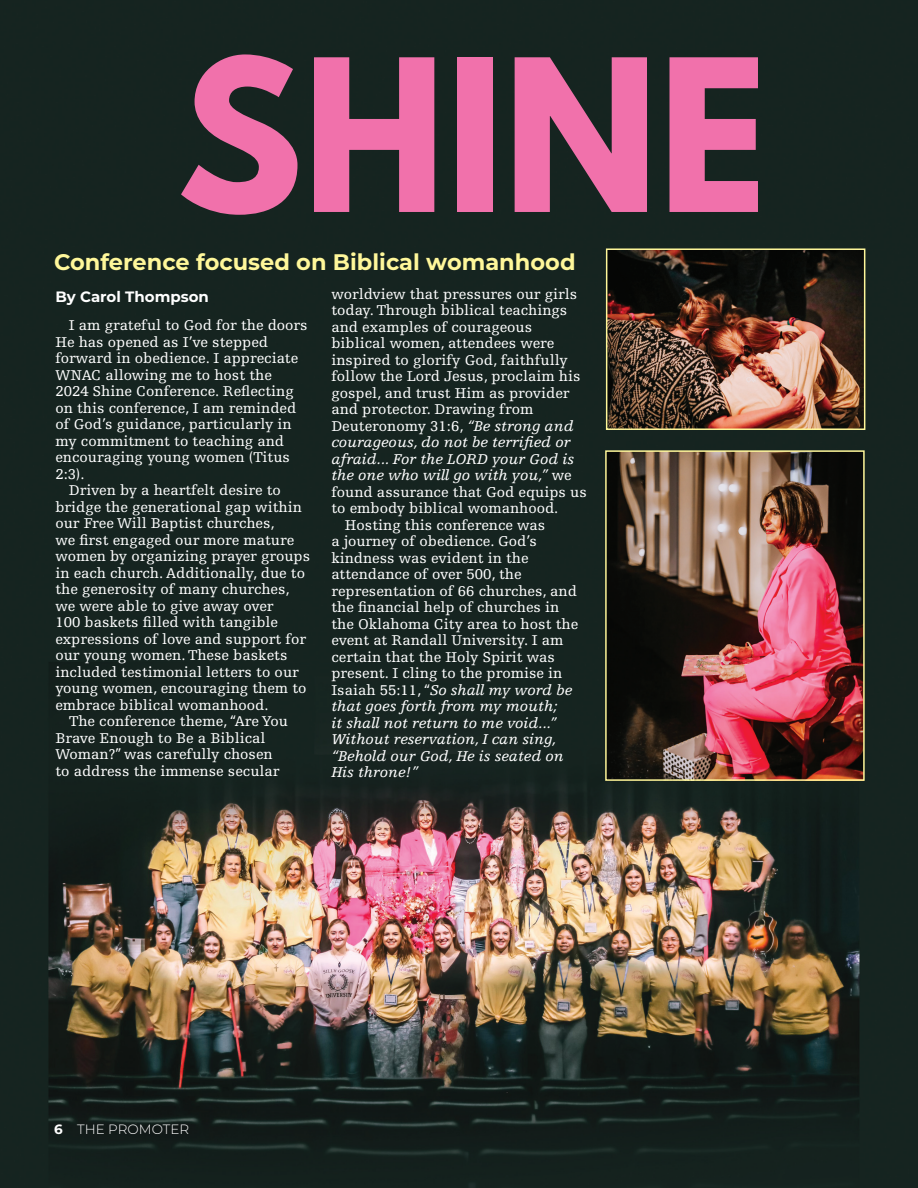
<style>
.page{position:relative;width:918px;height:1188px;background:#fff}
.page>*{position:absolute;margin:0;border:0;box-sizing:border-box;transform-origin:0 0}
.t1{font:700 187.5px "League Spartan";color:#f171ab}
.t2{font:700 22.5px "Montserrat";color:#fff79a}
.t3{font:15px "Egyptienne F";color:#fff}
.t4{font:italic 15px "Egyptienne F";color:#fff}
.t5{font:700 15px "Montserrat";color:#fff}
.t6{font:300 13.5px "Montserrat";color:#fff}
.s1{font-style:italic}
.s2{font-style:normal}
.s3{font-weight:700}
</style>
<div class="page">
<img style="left:0;top:0;width:918px;height:1188px">
<img style="left:609px;top:251px;width:253px;height:176px">
<div style="left:606px;top:248px;width:259px;height:182px;border:2px solid #fff79a"></div>
<img style="left:608px;top:453px;width:254px;height:325px">
<div style="left:605px;top:450px;width:260px;height:331px;border:2px solid #fff79a"></div>
<h1 class="t1" style="left:177px;top:-11px;width:592px">SHINE</h1>
<h2 class="t2" style="left:54px;top:246px;width:523px">Conference focused on Biblical womanhood</h2>
<p class="t5" style="left:55px;top:286px;width:155px">By Carol Thompson</p>
<p class="t3" style="left:69px;top:317px;width:240px">I am grateful to God for the doors</p>
<p class="t3" style="left:55px;top:334px;width:214px">He has opened as I’ve stepped</p>
<p class="t3" style="left:55px;top:350px;width:244px">forward in obedience. I appreciate</p>
<p class="t3" style="left:55px;top:367px;width:218px">WNAC allowing me to host the</p>
<p class="t3" style="left:55px;top:383px;width:240px">2024 Shine Conference. Reflecting</p>
<p class="t3" style="left:55px;top:400px;width:242px">on this conference, I am reminded</p>
<p class="t3" style="left:55px;top:416px;width:238px">of God’s guidance, particularly in</p>
<p class="t3" style="left:55px;top:433px;width:230px">my commitment to teaching and</p>
<p class="t3" style="left:55px;top:449px;width:236px">encouraging young women (Titus</p>
<p class="t3" style="left:55px;top:466px;width:31px">2:3).</p>
<p class="t3" style="left:69px;top:482px;width:214px">Driven by a heartfelt desire to</p>
<p class="t3" style="left:55px;top:499px;width:248px">bridge the generational gap within</p>
<p class="t3" style="left:55px;top:515px;width:221px">our Free Will Baptist churches,</p>
<p class="t3" style="left:55px;top:532px;width:240px">we first engaged our more mature</p>
<p class="t3" style="left:55px;top:548px;width:256px">women by organizing prayer groups</p>
<p class="t3" style="left:55px;top:565px;width:251px">in each church. Additionally, due to</p>
<p class="t3" style="left:55px;top:581px;width:236px">the generosity of many churches,</p>
<p class="t3" style="left:55px;top:598px;width:220px">we were able to give away over</p>
<p class="t3" style="left:55px;top:614px;width:224px">100 baskets filled with tangible</p>
<p class="t3" style="left:55px;top:631px;width:252px">expressions of love and support for</p>
<p class="t3" style="left:55px;top:647px;width:234px">our young women. These baskets</p>
<p class="t3" style="left:55px;top:664px;width:245px">included testimonial letters to our</p>
<p class="t3" style="left:55px;top:680px;width:253px">young women, encouraging them to</p>
<p class="t3" style="left:55px;top:697px;width:215px">embrace biblical womanhood.</p>
<p class="t3" style="left:69px;top:713px;width:221px">The conference theme, “Are You</p>
<p class="t3" style="left:55px;top:730px;width:212px">Brave Enough to Be a Biblical</p>
<p class="t3" style="left:55px;top:746px;width:219px">Woman?” was carefully chosen</p>
<p class="t3" style="left:55px;top:763px;width:226px">to address the immense secular</p>
<p class="t3" style="left:331px;top:285px;width:247px">worldview that pressures our girls</p>
<p class="t3" style="left:331px;top:302px;width:238px">today. Through biblical teachings</p>
<p class="t3" style="left:331px;top:318px;width:202px">and examples of courageous</p>
<p class="t3" style="left:331px;top:335px;width:224px">biblical women, attendees were</p>
<p class="t3" style="left:331px;top:351px;width:238px">inspired to glorify God, faithfully</p>
<p class="t3" style="left:331px;top:368px;width:251px">follow the Lord Jesus, proclaim his</p>
<p class="t3" style="left:331px;top:384px;width:240px">gospel, and trust Him as provider</p>
<p class="t3" style="left:331px;top:401px;width:204px">and protector. Drawing from</p>
<p class="t3" style="left:331px;top:417px;width:244px">Deuteronomy 31:6, <span class="s1">“Be strong and</span></p>
<p class="t4" style="left:331px;top:434px;width:240px">courageous, do not be terrified or</p>
<p class="t4" style="left:331px;top:450px;width:244px">afraid... For the LORD your God is</p>
<p class="t4" style="left:331px;top:467px;width:242px">the one who will go with you,” <span class="s2">we</span></p>
<p class="t3" style="left:331px;top:483px;width:257px">found assurance that God equips us</p>
<p class="t3" style="left:331px;top:500px;width:228px">to embody biblical womanhood.</p>
<p class="t3" style="left:345px;top:516px;width:202px">Hosting this conference was</p>
<p class="t3" style="left:331px;top:533px;width:207px">a journey of obedience. God’s</p>
<p class="t3" style="left:331px;top:549px;width:199px">kindness was evident in the</p>
<p class="t3" style="left:331px;top:566px;width:192px">attendance of over 500, the</p>
<p class="t3" style="left:331px;top:582px;width:247px">representation of 66 churches, and</p>
<p class="t3" style="left:331px;top:599px;width:230px">the financial help of churches in</p>
<p class="t3" style="left:331px;top:615px;width:248px">the Oklahoma City area to host the</p>
<p class="t3" style="left:331px;top:632px;width:234px">event at Randall University. I am</p>
<p class="t3" style="left:331px;top:648px;width:225px">certain that the Holy Spirit was</p>
<p class="t3" style="left:331px;top:665px;width:233px">present. I cling to the promise in</p>
<p class="t4" style="left:331px;top:681px;width:242px"><span class="s2">Isaiah 55:11, “</span>So shall my word be</p>
<p class="t4" style="left:331px;top:698px;width:228px">that goes forth from my mouth;</p>
<p class="t4" style="left:331px;top:714px;width:226px">it shall not return to me void...”</p>
<p class="t4" style="left:331px;top:731px;width:227px">Without reservation, I can sing,</p>
<p class="t4" style="left:331px;top:747px;width:234px">“Behold our God, He is seated on</p>
<p class="t4" style="left:331px;top:764px;width:88px">His throne!”</p>
<p class="t6" style="left:54px;top:1120px;width:137px"><span class="s3">6</span> THE PROMOTER</p>
</div>
